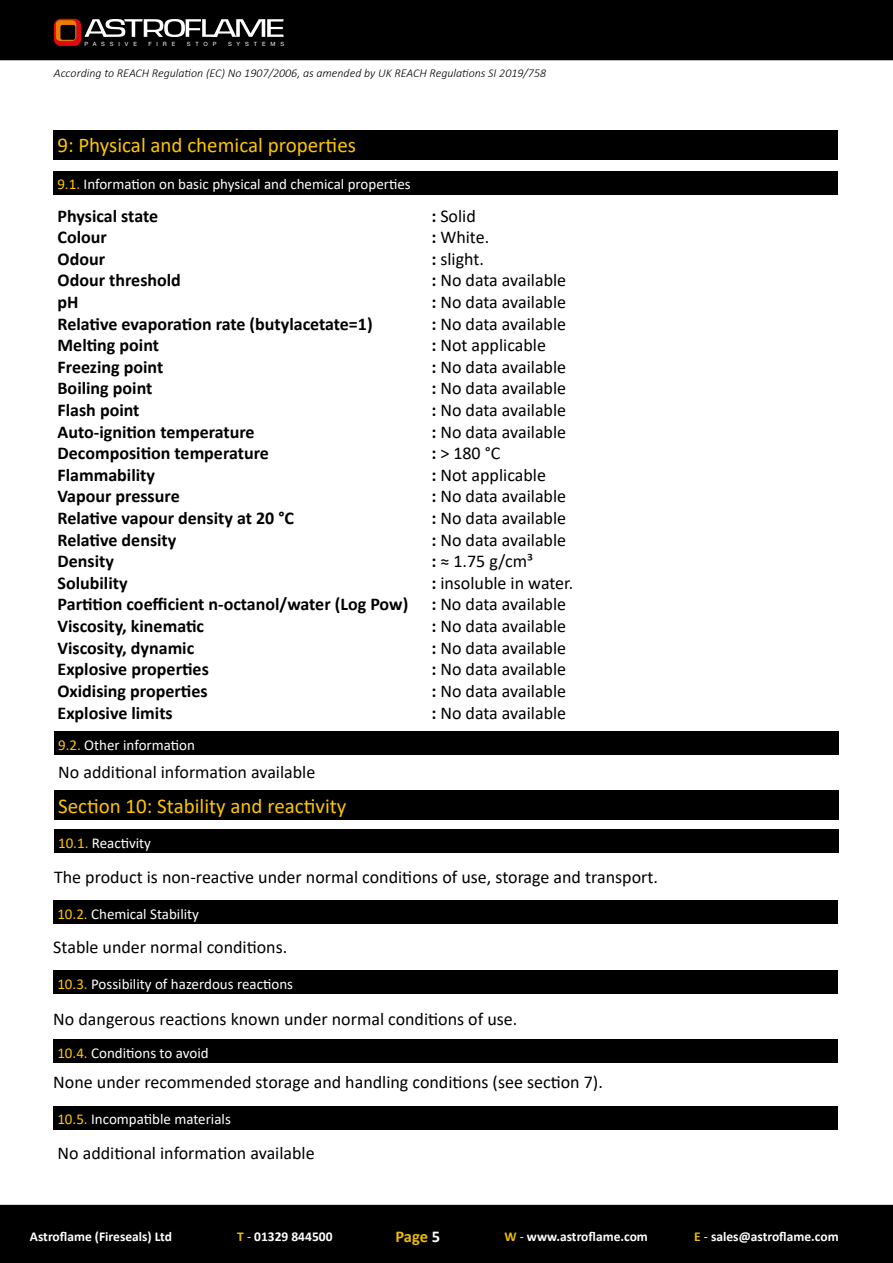
<style>
.page{position:relative;width:893px;height:1263px;background:#fff}
.page>*{position:absolute;margin:0;border:0;box-sizing:border-box;transform-origin:0 0}
.t1{font:21px "Calibri";color:#fdc500}
.t2{font:18px "Calibri";color:#000}
.t3{font:700 18px "Calibri";color:#000}
.t4{font:700 16.5px "Calibri";color:#ebbe00}
.t5{font:15px "Calibri";color:#fff}
.t6{font:700 13.5px "Calibri";color:#fff}
.t7{font:italic 300 12px "Calibri";color:#000}
.t8{font:5.85px "Helvetica Neue";letter-spacing:.84em;color:#fff}
.s1{color:#fdc500}
.s2{font-weight:700}
.s3{color:#ebbe00}
.s4{font-weight:400}
.s5{color:#fff}
</style>
<div class="page">
<div style="left:0;top:0;width:893px;height:60px;background:#000"></div>
<div style="left:0;top:1205px;width:893px;height:58px;background:#000"></div>
<svg style="left:54px;top:19px;width:230px;height:27px"></svg>
<div style="left:53px;top:130px;width:785px;height:29px;background:#000"></div>
<div style="left:53px;top:171px;width:785px;height:23px;background:#000"></div>
<div style="left:54px;top:731px;width:785px;height:24px;background:#000"></div>
<div style="left:54px;top:790px;width:785px;height:30px;background:#000"></div>
<div style="left:54px;top:829px;width:785px;height:24px;background:#000"></div>
<div style="left:53px;top:1039px;width:785px;height:24px;background:#000"></div>
<div style="left:53px;top:1106px;width:785px;height:23px;background:#000"></div>
<div style="left:53px;top:900px;width:785px;height:23px;background:#000"></div>
<div style="left:53px;top:970px;width:785px;height:24px;background:#000"></div>
<p class="t8" style="left:84px;top:40px;width:54px">PASSIVE</p>
<p class="t8" style="left:148px;top:40px;width:28px">FIRE</p>
<p class="t8" style="left:187px;top:40px;width:31px">STOP</p>
<p class="t8" style="left:228px;top:40px;width:58px">SYSTEMS</p>
<p class="t7" style="left:54px;top:65px;width:494px">According to REACH Regulation (EC) No 1907/2006, as amended by UK REACH Regulations SI 2019/758</p>
<p class="t1" style="left:57px;top:131px;width:300px">9: Physical and chemical properties</p>
<p class="t5" style="left:57px;top:174px;width:355px"><span class="s1">9.1.</span> Information on basic physical and chemical properties</p>
<p class="t3" style="left:58px;top:203px;width:102px">Physical state</p>
<p class="t2" style="left:431px;top:203px;width:46px"><span class="s2">:</span> Solid</p>
<p class="t3" style="left:58px;top:225px;width:51px">Colour</p>
<p class="t2" style="left:431px;top:225px;width:59px"><span class="s2">:</span> White.</p>
<p class="t3" style="left:58px;top:246px;width:49px">Odour</p>
<p class="t2" style="left:431px;top:246px;width:54px"><span class="s2">:</span> slight.</p>
<p class="t3" style="left:58px;top:268px;width:125px">Odour threshold</p>
<p class="t2" style="left:431px;top:268px;width:136px"><span class="s2">:</span> No data available</p>
<p class="t3" style="left:58px;top:289px;width:23px">pH</p>
<p class="t2" style="left:431px;top:290px;width:136px"><span class="s2">:</span> No data available</p>
<p class="t3" style="left:58px;top:311px;width:317px">Relative evaporation rate (butylacetate=1)</p>
<p class="t2" style="left:431px;top:311px;width:136px"><span class="s2">:</span> No data available</p>
<p class="t3" style="left:58px;top:333px;width:103px">Melting point</p>
<p class="t2" style="left:431px;top:333px;width:116px"><span class="s2">:</span> Not applicable</p>
<p class="t3" style="left:58px;top:354px;width:107px">Freezing point</p>
<p class="t2" style="left:431px;top:354px;width:136px"><span class="s2">:</span> No data available</p>
<p class="t3" style="left:58px;top:376px;width:96px">Boiling point</p>
<p class="t2" style="left:431px;top:376px;width:136px"><span class="s2">:</span> No data available</p>
<p class="t3" style="left:58px;top:397px;width:83px">Flash point</p>
<p class="t2" style="left:431px;top:398px;width:136px"><span class="s2">:</span> No data available</p>
<p class="t3" style="left:58px;top:419px;width:199px">Auto-ignition temperature</p>
<p class="t2" style="left:431px;top:419px;width:136px"><span class="s2">:</span> No data available</p>
<p class="t3" style="left:58px;top:441px;width:213px">Decomposition temperature</p>
<p class="t2" style="left:431px;top:441px;width:71px"><span class="s2">:</span> &gt; 180 °C</p>
<p class="t3" style="left:58px;top:462px;width:99px">Flammability</p>
<p class="t2" style="left:431px;top:462px;width:116px"><span class="s2">:</span> Not applicable</p>
<p class="t3" style="left:58px;top:484px;width:124px">Vapour pressure</p>
<p class="t2" style="left:431px;top:484px;width:136px"><span class="s2">:</span> No data available</p>
<p class="t3" style="left:58px;top:505px;width:238px">Relative vapour density at 20 °C</p>
<p class="t2" style="left:431px;top:506px;width:136px"><span class="s2">:</span> No data available</p>
<p class="t3" style="left:58px;top:527px;width:120px">Relative density</p>
<p class="t2" style="left:431px;top:527px;width:136px"><span class="s2">:</span> No data available</p>
<p class="t3" style="left:58px;top:549px;width:58px">Density</p>
<p class="t2" style="left:431px;top:549px;width:103px"><span class="s2">:</span> ≈ 1.75 g/cm³</p>
<p class="t3" style="left:58px;top:570px;width:72px">Solubility</p>
<p class="t2" style="left:431px;top:570px;width:143px"><span class="s2">:</span> insoluble in water.</p>
<p class="t3" style="left:58px;top:592px;width:352px">Partition coefficient n-octanol/water (Log Pow)</p>
<p class="t2" style="left:431px;top:592px;width:136px"><span class="s2">:</span> No data available</p>
<p class="t3" style="left:58px;top:613px;width:148px">Viscosity, kinematic</p>
<p class="t2" style="left:431px;top:614px;width:136px"><span class="s2">:</span> No data available</p>
<p class="t3" style="left:58px;top:635px;width:138px">Viscosity, dynamic</p>
<p class="t2" style="left:431px;top:635px;width:136px"><span class="s2">:</span> No data available</p>
<p class="t3" style="left:58px;top:657px;width:153px">Explosive properties</p>
<p class="t2" style="left:431px;top:657px;width:136px"><span class="s2">:</span> No data available</p>
<p class="t3" style="left:58px;top:678px;width:152px">Oxidising properties</p>
<p class="t2" style="left:431px;top:678px;width:136px"><span class="s2">:</span> No data available</p>
<p class="t3" style="left:58px;top:700px;width:117px">Explosive limits</p>
<p class="t2" style="left:431px;top:700px;width:136px"><span class="s2">:</span> No data available</p>
<p class="t5" style="left:58px;top:734px;width:138px"><span class="s1">9.2.</span> Other information</p>
<p class="t2" style="left:58px;top:759px;width:259px">No additional information available</p>
<p class="t1" style="left:58px;top:791px;width:290px">Section 10: Stability and reactivity</p>
<p class="t5" style="left:58px;top:832px;width:95px"><span class="s1">10.1.</span> Reactivity</p>
<p class="t2" style="left:54px;top:865px;width:605px">The product is non-reactive under normal conditions of use, storage and transport.</p>
<p class="t5" style="left:57px;top:903px;width:143px"><span class="s1">10.2.</span> Chemical Stability</p>
<p class="t2" style="left:53px;top:935px;width:235px">Stable under normal conditions.</p>
<p class="t5" style="left:57px;top:973px;width:237px"><span class="s1">10.3.</span> Possibility of hazerdous reactions</p>
<p class="t2" style="left:53px;top:1006px;width:465px">No dangerous reactions known under normal conditions of use.</p>
<p class="t5" style="left:57px;top:1042px;width:153px"><span class="s1">10.4.</span> Conditions to avoid</p>
<p class="t2" style="left:53px;top:1070px;width:551px">None under recommended storage and handling conditions (see section 7).</p>
<p class="t5" style="left:57px;top:1109px;width:175px"><span class="s1">10.5.</span> Incompatible materials</p>
<p class="t2" style="left:58px;top:1140px;width:259px">No additional information available</p>
<p class="t6" style="left:30px;top:1227px;width:144px">Astroflame (Fireseals) Ltd</p>
<p class="t6" style="left:237px;top:1227px;width:97px"><span class="s3">T</span> <span class="s4">-</span> 01329 844500</p>
<p class="t4" style="left:395px;top:1225px;width:46px">Page <span class="s5">5</span></p>
<p class="t6" style="left:504px;top:1227px;width:145px"><span class="s3">W</span> <span class="s4">-</span> www.astroflame.com</p>
<p class="t6" style="left:694px;top:1227px;width:146px"><span class="s3">E</span> <span class="s4">-</span> sales@astroflame.com</p>
</div>
